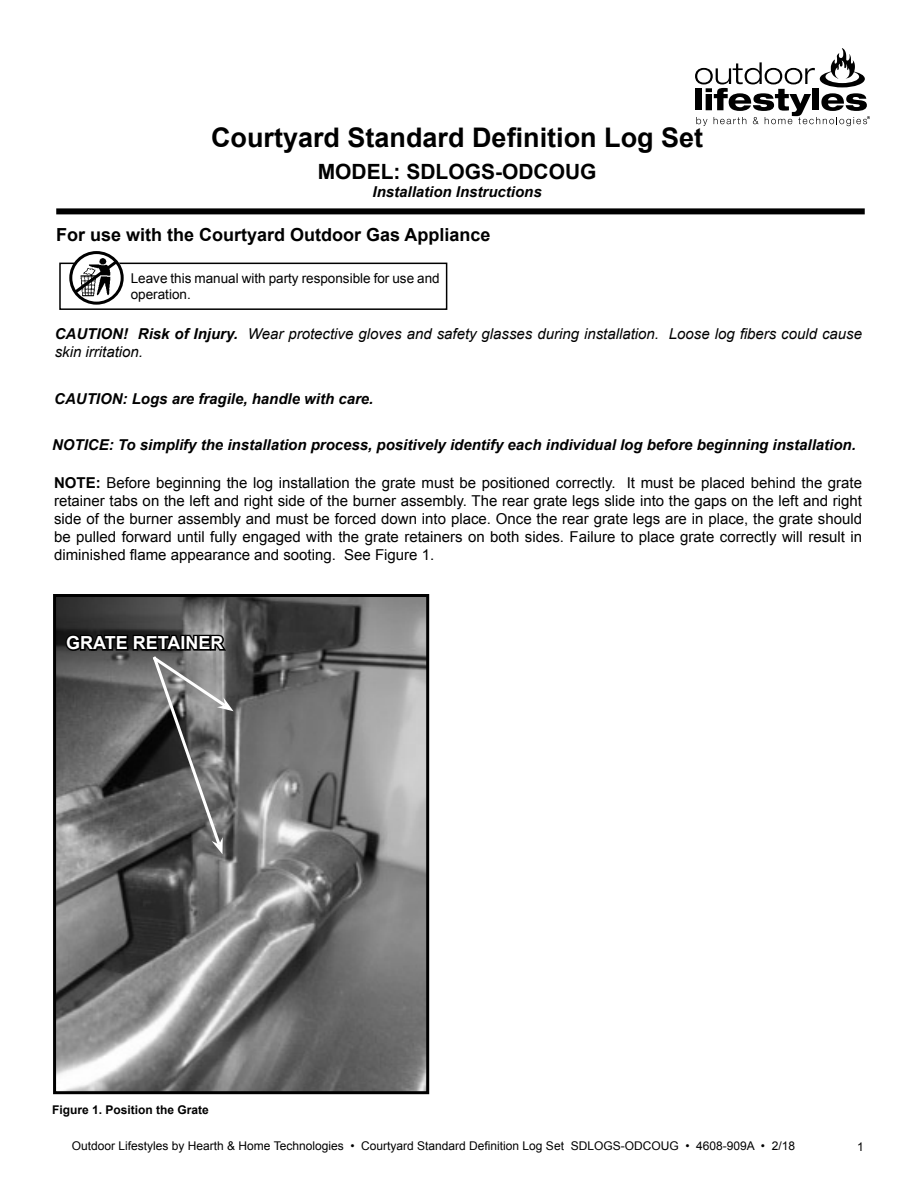
<style>
.page{position:relative;width:918px;height:1188px;background:#fff}
.page>*{position:absolute;margin:0;border:0;box-sizing:border-box;transform-origin:0 0}
.t1{font:700 27px "Arial";color:#000}
.t2{font:700 21px "Arial";color:#000}
.t3{font:700 18px "Arial";color:#000}
.t4{font:700 18px "Arial";color:#fff}
.t5{font:15px/18px "Arial";color:#000;text-align:justify}
.t6{font:italic 700 15px "Arial";color:#000}
.t7{font:italic 15px/18px "Arial";color:#000}
.t8{font:13.5px/16.2px "Arial";color:#000}
.t9{font:12px "Arial";color:#000}
.t10{font:700 12px "Arial";color:#000}
.s1{font-weight:700}
</style>
<div class="page">
<div style="left:56px;top:208px;width:809px;height:6px;background:#000"></div>
<div style="left:59px;top:263px;width:388px;height:47px;border:2px solid #000"></div>
<svg style="left:71px;top:252px;width:51px;height:41px"></svg>
<div style="left:69px;top:251px;width:55px;height:54px;border:3px solid #000;border-radius:50%"></div>
<svg style="left:71px;top:257px;width:50px;height:39px"></svg>
<img style="left:77px;top:258px;width:42px;height:41px">
<svg style="left:695px;top:48px;width:175px;height:78px"></svg>
<img style="left:57px;top:598px;width:368px;height:492px">
<div style="left:53px;top:594px;width:376px;height:500px;border:3px solid #000"></div>
<svg style="left:63px;top:630px;width:171px;height:224px;background:#606060"></svg>
<h1 class="t1" style="left:211px;top:120px;width:494px">Courtyard Standard Definition Log Set</h1>
<h2 class="t2" style="left:318px;top:158px;width:280px">MODEL: SDLOGS-ODCOUG</h2>
<p class="t6" style="left:373px;top:182px;width:171px">Installation Instructions</p>
<p class="t3" style="left:56px;top:223px;width:436px">For use with the Courtyard Outdoor Gas Appliance</p>
<p class="t8" style="left:131px;top:270px;width:310px">Leave this manual with party responsible for use and operation.</p>
<p class="t7" style="left:55px;top:325px;width:809px"><span class="s1">CAUTION! Risk of Injury.</span> Wear protective gloves and safety glasses during installation. Loose log fibers could cause skin irritation.</p>
<p class="t6" style="left:54px;top:388px;width:321px">CAUTION: Logs are fragile, handle with care.</p>
<p class="t6" style="left:52px;top:435px;width:805px">NOTICE: To simplify the installation process, positively identify each individual log before beginning installation.</p>
<p class="t5" style="left:54px;top:473px;width:810px"><span class="s1">NOTE:</span> Before beginning the log installation the grate must be positioned correctly. It must be placed behind the grate retainer tabs on the left and right side of the burner assembly. The rear grate legs slide into the gaps on the left and right side of the burner assembly and must be forced down into place. Once the rear grate legs are in place, the grate should be pulled forward until fully engaged with the grate retainers on both sides. Failure to place grate correctly will result in diminished flame appearance and sooting. See Figure 1.</p>
<p class="t4" style="left:66px;top:631px;width:159px">GRATE RETAINER</p>
<p class="t10" style="left:52px;top:1101px;width:158px">Figure 1. Position the Grate</p>
<p class="t9" style="left:72px;top:1138px;width:725px">Outdoor Lifestyles by Hearth &amp; Home Technologies • Courtyard Standard Definition Log Set SDLOGS-ODCOUG • 4608-909A • 2/18</p>
<p class="t9" style="left:857px;top:1139px;width:8px">1</p>
</div>
